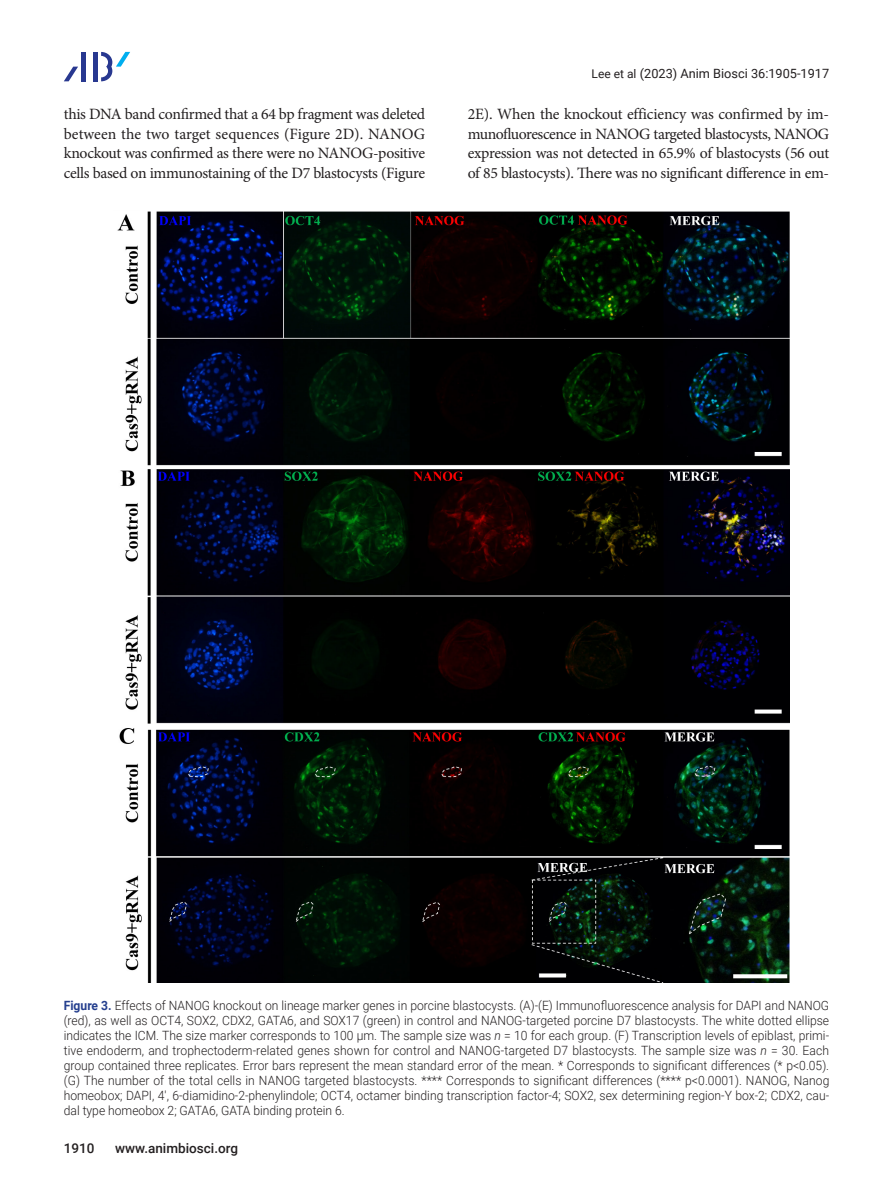
<style>
.page{position:relative;width:893px;height:1191px;background:#fff}
.page>*{position:absolute;margin:0;border:0;box-sizing:border-box;transform-origin:0 0}
.본문{font:15.75px/19.5px "Minion Pro";letter-spacing:-.02em;color:#231f20;text-align:justify}
.t1{font:500 13.5px "Roboto";color:#231f20}
.표_그림__제목{font:300 12.75px/15px "Roboto";color:#231f20;text-align:justify;scale:.95 1}
.t2{font:12.75px "Roboto";color:#231f20}
.s1{font-size:12px}
.s2{font-weight:700;color:#253f8e}
.s3{font-style:italic}
</style>
<div class="page">
<div style="left:93px;top:52px;width:5px;height:29px;background:#283890"></div>
<hr style="left:82px;top:52px;width:4px;height:29px;background:#283890">
<svg style="left:64px;top:67px;width:14px;height:14px"></svg>
<svg style="left:101px;top:52px;width:29px;height:29px"></svg>
<img style="left:117px;top:211px;width:672px;height:771px">
<p class="t2" style="left:592px;top:65px;width:239px"><span class="s1">Lee et al</span> (2023) Anim Biosci 36:1905-1917</p>
<p class="본문" style="left:64px;top:105px;width:363px">this DNA band confirmed that a 64 bp fragment was deleted between the two target sequences (Figure 2D). NANOG knockout was confirmed as there were no NANOG-positive cells based on immunostaining of the D7 blastocysts (Figure</p>
<p class="본문" style="left:468px;top:105px;width:363px">2E). When the knockout efficiency was confirmed by im&shy;munofluorescence in NANOG targeted blastocysts, NANOG expression was not detected in 65.9% of blastocysts (56 out of 85 blastocysts). There was no significant difference in em-</p>
<p class="표_그림__제목" style="left:64px;top:997px;width:807px"><span class="s2">Figure 3.</span> Effects of NANOG knockout on lineage marker genes in porcine blastocysts. (A)-(E) Immunofluorescence analysis for DAPI and NANOG (red), as well as OCT4, SOX2, CDX2, GATA6, and SOX17 (green) in control and NANOG-targeted porcine D7 blastocysts. The white dotted ellipse indicates the ICM. The size marker corresponds to 100 μm. The sample size was <span class="s3">n</span> = 10 for each group. (F) Transcription levels of epiblast, primi&shy;tive endoderm, and trophectoderm-related genes shown for control and NANOG-targeted D7 blastocysts. The sample size was <span class="s3">n</span> = 30. Each group contained three replicates. Error bars represent the mean standard error of the mean. * Corresponds to significant differences (* p&lt;0.05). (G) The number of the total cells in NANOG targeted blastocysts. **** Corresponds to significant differences (**** p&lt;0.0001). NANOG, Nanog homeobox; DAPI, 4', 6-diamidino-2-phenylindole; OCT4, octamer binding transcription factor-4; SOX2, sex determining region-Y box-2; CDX2, cau&shy;dal type homeobox 2; GATA6, GATA binding protein 6.</p>
<p class="t1" style="left:64px;top:1138px;width:32px">1910</p>
<p class="t1" style="left:115px;top:1138px;width:125px">www.animbiosci.org</p>
</div>
